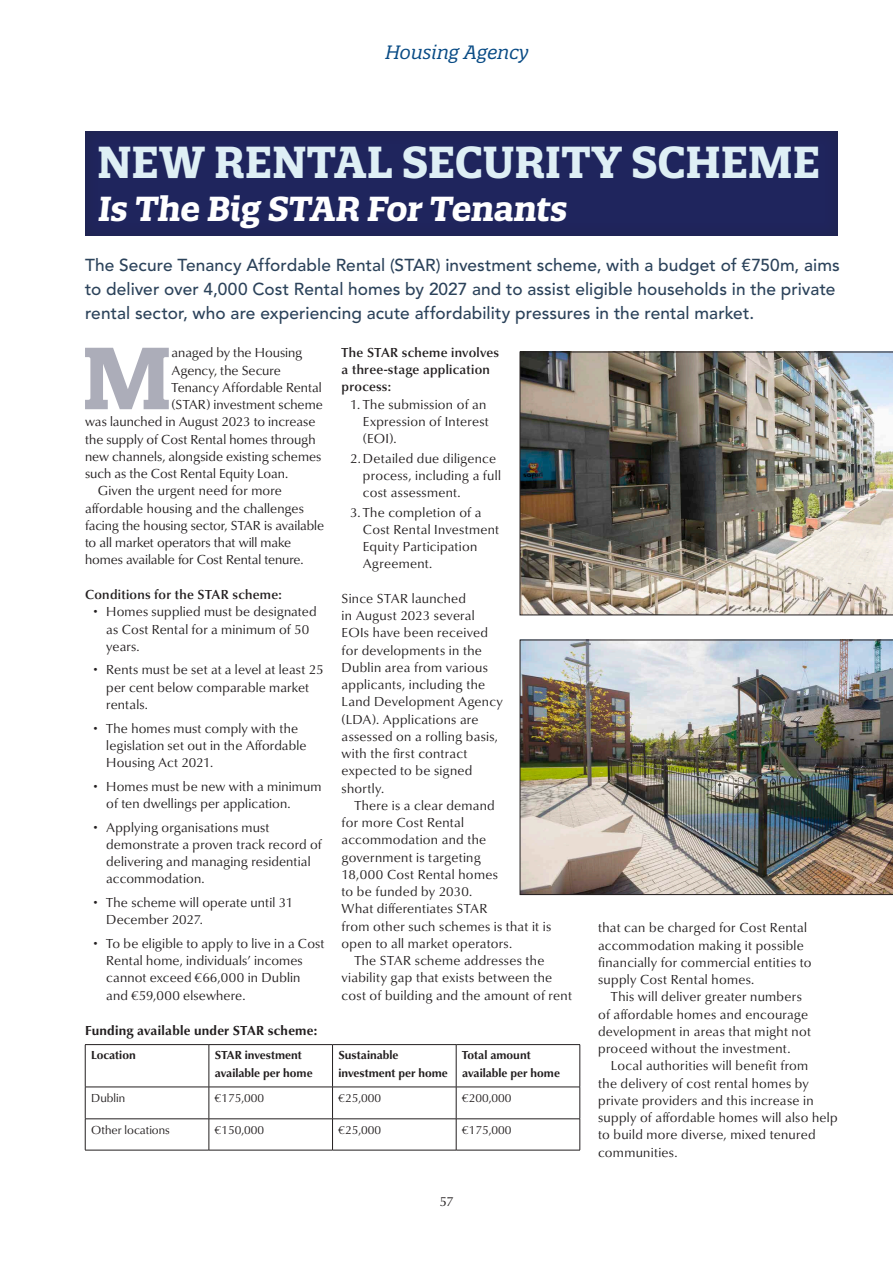
<style>
.page{position:relative;width:893px;height:1263px;background:#fff}
.page>*{position:absolute;margin:0;border:0;box-sizing:border-box;transform-origin:0 0}
.Drop_Cap{font:700 85.35px "Quatro Slab";color:#acadb9}
.Heading_New_2nd_Line{font:700 43.5px "Quatro Slab";color:#deeff5}
.Heading_New_2nd_Line-2{font:700 33.75px "Quatro Slab";color:#fff}
.Folio{font:italic 18.75px "Quatro Slab";color:#094b85}
.Introduction_Black{font:500 17.25px/24px "Avenir LT Std";letter-spacing:.005em;color:#2b425a}
.Drop_Cap-2{font:13.5px/17.2px "Classico URW";letter-spacing:.015em;color:#231f20}
.Drop_Cap-3{font:13.5px/17.2px "Classico URW";letter-spacing:-.005em;color:#231f20}
.t1{font:500 13.5px/17.2px "Classico URW";letter-spacing:.02em;color:#231f20}
.t2{font:700 13.5px "Classico URW";letter-spacing:.015em;color:#231f20}
.t3{font:700 12px/17.2px "Classico URW";color:#231f20}
.t4{font:12px "Classico URW";color:#231f20}
</style>
<div class="page">
<div style="left:84px;top:129px;width:755px;height:108px;background:#1f255d"></div>
<img style="left:520px;top:640px;width:373px;height:255px">
<img style="left:520px;top:352px;width:373px;height:263px">
<hr style="left:85px;top:1087px;width:124px;height:1px;background:#231f20">
<hr style="left:85px;top:1087px;width:1px;height:32px;background:#231f20">
<hr style="left:456px;top:1087px;width:124px;height:1px;background:#231f20">
<hr style="left:580px;top:1087px;width:1px;height:32px;background:#231f20">
<hr style="left:85px;top:1118px;width:124px;height:1px;background:#231f20">
<hr style="left:85px;top:1119px;width:1px;height:31px;background:#231f20">
<hr style="left:456px;top:1118px;width:124px;height:1px;background:#231f20">
<hr style="left:580px;top:1119px;width:1px;height:31px;background:#231f20">
<hr style="left:85px;top:1150px;width:124px;height:1px;background:#231f20">
<hr style="left:456px;top:1150px;width:124px;height:1px;background:#231f20">
<hr style="left:85px;top:1044px;width:124px;height:1px;background:#231f20">
<hr style="left:85px;top:1045px;width:1px;height:42px;background:#231f20">
<hr style="left:209px;top:1044px;width:124px;height:1px;background:#231f20">
<hr style="left:333px;top:1044px;width:123px;height:1px;background:#231f20">
<hr style="left:456px;top:1044px;width:124px;height:1px;background:#231f20">
<hr style="left:580px;top:1045px;width:1px;height:42px;background:#231f20">
<hr style="left:209px;top:1045px;width:1px;height:42px;background:#231f20">
<hr style="left:209px;top:1087px;width:124px;height:1px;background:#231f20">
<hr style="left:209px;top:1087px;width:1px;height:32px;background:#231f20">
<hr style="left:209px;top:1118px;width:124px;height:1px;background:#231f20">
<hr style="left:209px;top:1119px;width:1px;height:31px;background:#231f20">
<hr style="left:209px;top:1150px;width:124px;height:1px;background:#231f20">
<hr style="left:332px;top:1045px;width:1px;height:42px;background:#231f20">
<hr style="left:456px;top:1045px;width:1px;height:42px;background:#231f20">
<hr style="left:333px;top:1087px;width:123px;height:1px;background:#231f20">
<hr style="left:332px;top:1087px;width:1px;height:32px;background:#231f20">
<hr style="left:456px;top:1087px;width:1px;height:32px;background:#231f20">
<hr style="left:333px;top:1118px;width:123px;height:1px;background:#231f20">
<hr style="left:332px;top:1119px;width:1px;height:31px;background:#231f20">
<hr style="left:456px;top:1119px;width:1px;height:31px;background:#231f20">
<hr style="left:333px;top:1150px;width:123px;height:1px;background:#231f20">
<p class="Folio" style="left:385px;top:41px;width:145px">Housing Agency</p>
<p class="Heading_New_2nd_Line" style="left:97px;top:135px;width:724px">NEW RENTAL SECURITY SCHEME</p>
<p class="Heading_New_2nd_Line-2" style="left:97px;top:187px;width:476px">Is The Big STAR For Tenants</p>
<p class="Introduction_Black" style="left:85px;top:254px;width:756px">The Secure Tenancy Affordable Rental (STAR) investment scheme, with a budget of €750m, aims to deliver over 4,000 Cost Rental homes by 2027 and to assist eligible households in the private rental sector, who are experiencing acute affordability pressures in the rental market.</p>
<p class="Drop_Cap" style="left:81px;top:324px;width:93px">M</p>
<p class="Drop_Cap-2" style="left:172px;top:344px;width:132px">anaged by the Housing</p>
<p class="t1" style="left:342px;top:343px;width:159px">The STAR scheme involves a three-stage application process:</p>
<p class="Drop_Cap-2" style="left:363px;top:395px;width:128px;text-indent:-13px">1. The submission of an<br>Expression of Interest (EOI).</p>
<p class="Drop_Cap-2" style="left:363px;top:449px;width:140px;text-indent:-13px">2.Detailed due diligence process, including a full cost assessment.</p>
<p class="Drop_Cap-2" style="left:363px;top:503px;width:138px;text-indent:-13px">3. The completion of a<br>Cost Rental Investment<br>Equity Participation<br>Agreement.</p>
<p class="Drop_Cap-2" style="left:342px;top:589px;width:163px">Since STAR launched<br>in August 2023 several<br>EOIs have been received for developments in the<br>Dublin area from various applicants, including the<br>Land Development Agency (LDA). Applications are assessed on a rolling basis, with the first contract expected to be signed shortly.</p>
<p class="Drop_Cap-2" style="left:342px;top:796px;width:211px;text-indent:13px">There is a clear demand<br>for more Cost Rental accommodation and the government is targeting<br>18,000 Cost Rental homes<br>to be funded by 2030.<br>What differentiates STAR<br>from other such schemes is that it is open to all market operators.</p>
<p class="Drop_Cap-2" style="left:342px;top:951px;width:232px;text-indent:13px">The STAR scheme addresses the viability gap that exists between the cost of building and the amount of rent</p>
<p class="Drop_Cap-2" style="left:172px;top:361px;width:111px">Agency, the Secure</p>
<p class="Drop_Cap-2" style="left:172px;top:378px;width:152px">Tenancy Affordable Rental</p>
<p class="Drop_Cap-2" style="left:172px;top:395px;width:153px">(STAR) investment scheme</p>
<p class="Drop_Cap-2" style="left:85px;top:413px;width:232px">was launched in August 2023 to increase</p>
<p class="Drop_Cap-2" style="left:85px;top:430px;width:232px">the supply of Cost Rental homes through</p>
<p class="Drop_Cap-2" style="left:85px;top:447px;width:238px">new channels, alongside existing schemes</p>
<p class="Drop_Cap-2" style="left:85px;top:464px;width:205px">such as the Cost Rental Equity Loan.</p>
<p class="Drop_Cap-3" style="left:85px;top:482px;width:241px;text-indent:13px">Given the urgent need for more affordable housing and the challenges facing the housing sector, STAR is available to all market operators that will make homes available for Cost Rental tenure.</p>
<p class="t1" style="left:85px;top:585px;width:198px">Conditions for the STAR scheme:</p>
<p class="Drop_Cap-2" style="left:106px;top:602px;width:212px;text-indent:-13px">• Homes supplied must be designated as Cost Rental for a minimum of 50 years.</p>
<p class="Drop_Cap-2" style="left:106px;top:660px;width:219px;text-indent:-13px">• Rents must be set at a level at least 25 per cent below comparable market rentals.</p>
<p class="Drop_Cap-2" style="left:106px;top:719px;width:202px;text-indent:-13px">• The homes must comply with the legislation set out in the Affordable<br>Housing Act 2021.</p>
<p class="Drop_Cap-2" style="left:106px;top:777px;width:217px;text-indent:-13px">• Homes must be new with a minimum of ten dwellings per application.</p>
<p class="Drop_Cap-2" style="left:106px;top:818px;width:217px;text-indent:-13px">• Applying organisations must demonstrate a proven track record of delivering and managing residential accommodation.</p>
<p class="Drop_Cap-2" style="left:106px;top:893px;width:189px;text-indent:-13px">• The scheme will operate until 31<br>December 2027.</p>
<p class="Drop_Cap-2" style="left:106px;top:934px;width:220px;text-indent:-13px">• To be eligible to apply to live in a Cost<br>Rental home, individuals’ incomes cannot exceed €66,000 in Dublin and €59,000 elsewhere.</p>
<p class="Drop_Cap-2" style="left:598px;top:918px;width:215px">that can be charged for Cost Rental accommodation making it possible financially for commercial entities to supply Cost Rental homes.</p>
<p class="Drop_Cap-2" style="left:598px;top:987px;width:214px;text-indent:13px">This will deliver greater numbers of affordable homes and encourage development in areas that might not proceed without the investment.</p>
<p class="Drop_Cap-2" style="left:598px;top:1056px;width:241px;text-indent:13px">Local authorities will benefit from<br>the delivery of cost rental homes by private providers and this increase in supply of affordable homes will also help to build more diverse, mixed tenured communities.</p>
<p class="t2" style="left:85px;top:1020px;width:234px">Funding available under STAR scheme:</p>
<p class="t3" style="left:91px;top:1046px;width:46px">Location</p>
<p class="t3" style="left:215px;top:1046px;width:99px">STAR investment available per home</p>
<p class="t3" style="left:339px;top:1046px;width:111px">Sustainable investment per home</p>
<p class="t3" style="left:462px;top:1046px;width:99px">Total amount available per home</p>
<p class="t4" style="left:91px;top:1089px;width:35px">Dublin</p>
<p class="t4" style="left:215px;top:1089px;width:51px">€175,000</p>
<p class="t4" style="left:339px;top:1089px;width:44px">€25,000</p>
<p class="t4" style="left:462px;top:1089px;width:51px">€200,000</p>
<p class="t4" style="left:91px;top:1121px;width:80px">Other locations</p>
<p class="t4" style="left:215px;top:1121px;width:51px">€150,000</p>
<p class="t4" style="left:339px;top:1121px;width:44px">€25,000</p>
<p class="t4" style="left:462px;top:1121px;width:51px">€175,000</p>
<p class="Drop_Cap-2" style="left:439px;top:1192px;width:16px">57</p>
</div>
